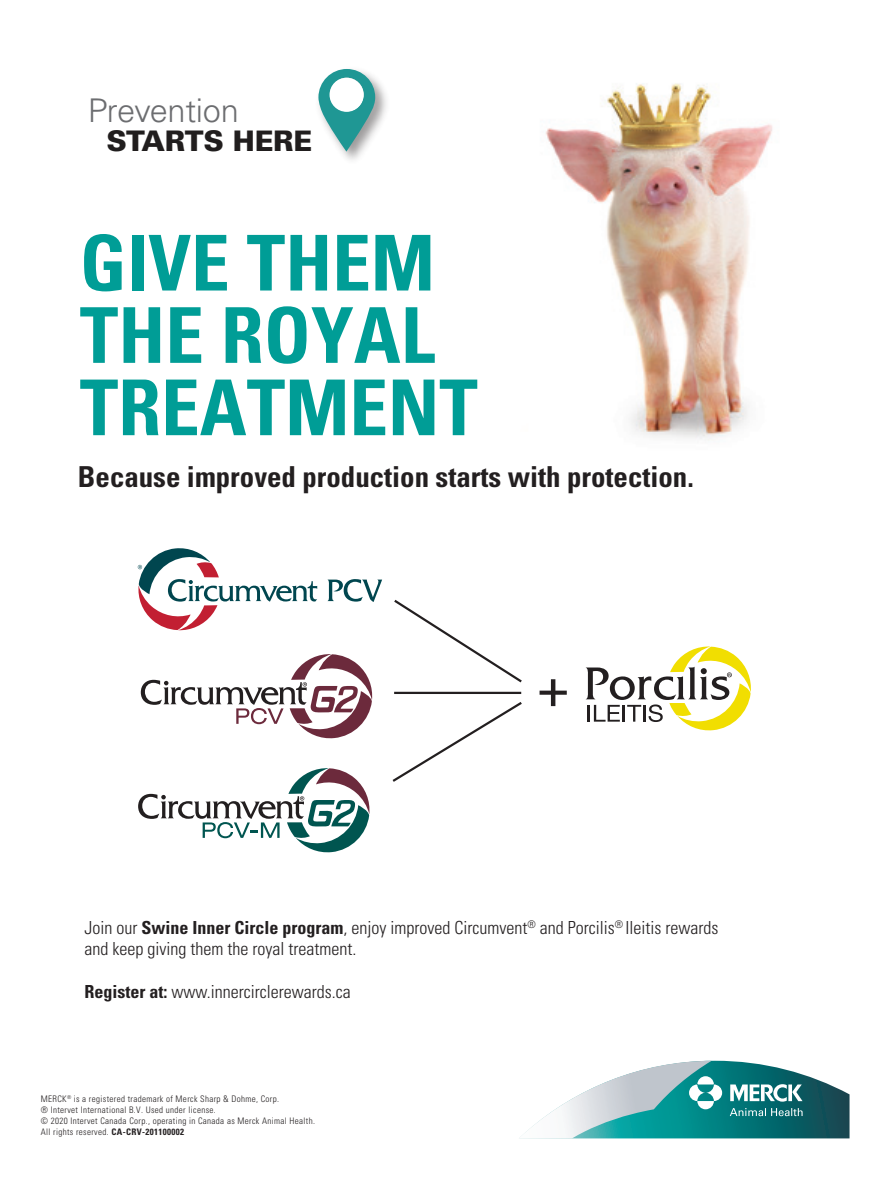
<style>
.page{position:relative;width:891px;height:1188px;background:#fff}
.page>*{position:absolute;margin:0;border:0;box-sizing:border-box;transform-origin:0 0}
.t1{font:700 condensed 77.1px/72.3px "Univers LT Std";color:#009d96}
.t2{font:300 32.7px "Univers LT Std";letter-spacing:-.01em;color:#6c6d70}
.t3{font:700 condensed 28.8px "Univers LT Std";color:#231f20}
.t4{font:900 28.35px "Univers LT Std";letter-spacing:-.01em;color:#211e1e}
.t5{font:300 condensed 18px/21.6px "Univers LT Std";color:#231f20}
.t6{font:300 condensed 9px/10.8px "Univers LT Std";letter-spacing:.04em;color:#231f20}
.s1{font-weight:700}
</style>
<div class="page">
<img style="left:545px;top:83px;width:228px;height:358px">
<svg style="left:586px;top:646px;width:165px;height:85px"></svg>
<svg style="left:138px;top:768px;width:232px;height:85px"></svg>
<svg style="left:141px;top:654px;width:232px;height:85px"></svg>
<svg style="left:137px;top:548px;width:245px;height:83px"></svg>
<svg style="left:540px;top:679px;width:27px;height:27px"></svg>
<svg style="left:394px;top:599px;width:128px;height:84px"></svg>
<svg style="left:392px;top:702px;width:130px;height:80px"></svg>
<hr style="left:394px;top:692px;width:127px;height:2px;background:#231f20">
<img style="left:342px;top:79px;width:45px;height:81px">
<svg style="left:318px;top:69px;width:57px;height:83px"></svg>
<div style="left:330px;top:78px;width:34px;height:34px;background:#fff;border-radius:50%"></div>
<svg style="left:525px;top:1061px;width:325px;height:77px"></svg>
<p class="t2" style="left:88px;top:90px;width:153px">Prevention</p>
<p class="t4" style="left:106px;top:123px;width:208px">STARTS HERE</p>
<p class="t1" style="left:80px;top:227px;width:400px">GIVE THEM<br>THE ROYAL<br>TREATMENT</p>
<p class="t3" style="left:78px;top:460px;width:617px">Because improved production starts with protection.</p>
<p class="t5" style="left:85px;top:916px;width:635px">Join our <span class="s1">Swine Inner Circle program</span>, enjoy improved Circumvent<sup>®</sup> and Porcilis<sup>®</sup> Ileitis rewards and keep giving them the royal treatment.</p>
<p class="t5" style="left:85px;top:981px;width:268px"><span class="s1">Register at:</span> www.innercirclerewards.ca</p>
<p class="t6" style="left:41px;top:1094px;width:276px">MERCK<sup>®</sup> is a registered trademark of Merck Sharp &amp; Dohme, Corp.<br>® Intervet International B.V. Used under license.<br>© 2020 Intervet Canada Corp., operating in Canada as Merck Animal Health.<br>All rights reserved. <span class="s1">CA-CRV-201100002</span></p>
</div>
